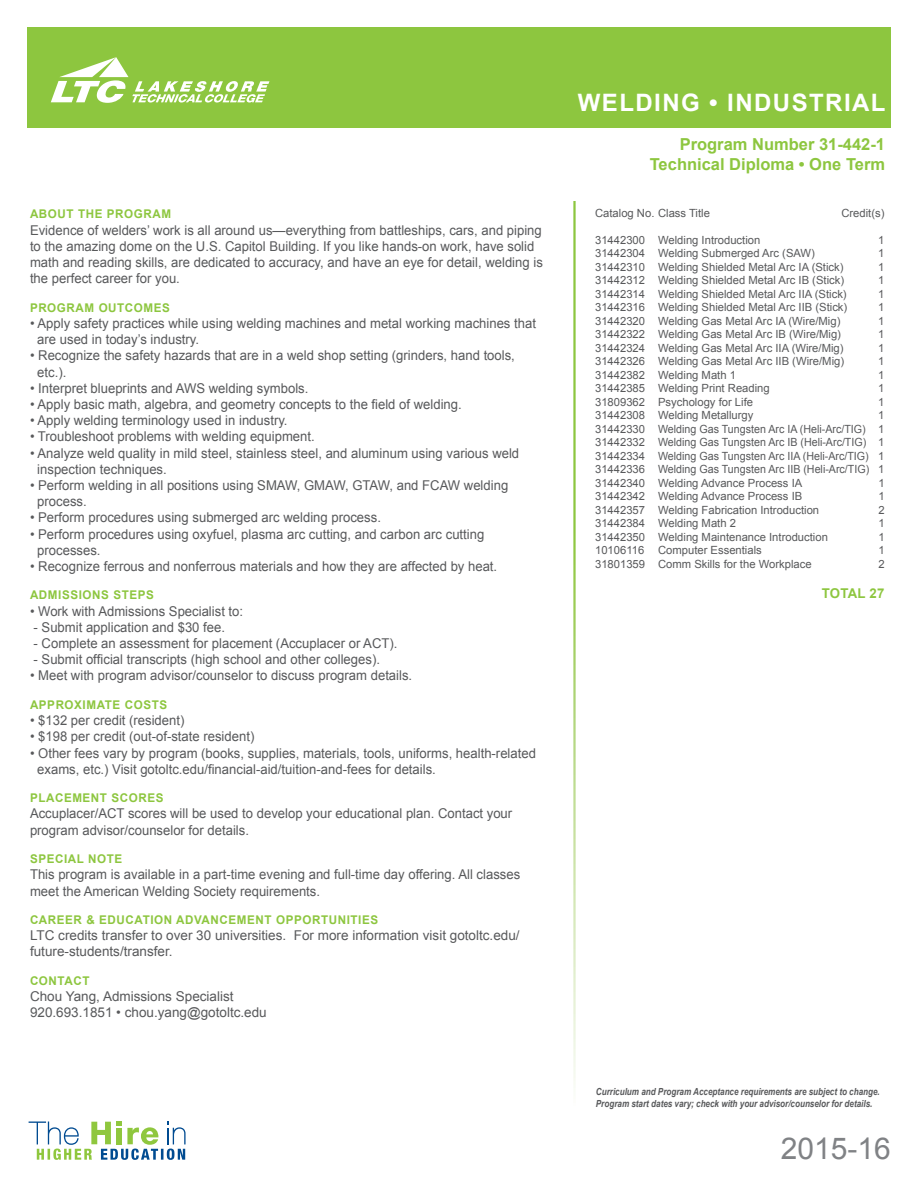
<style>
.page{position:relative;width:918px;height:1188px;background:#fff}
.page>*{position:absolute;margin:0;border:0;box-sizing:border-box;transform-origin:0 0}
.t1{font:30px "Arial";color:#808285}
.t2{font:700 24px "Arial";letter-spacing:.06em;color:#fff}
.t3{font:700 16.5px/19.8px "Arial";color:#8dc63f;text-align:right}
.t4{font:13.5px/16.2px "Arial";color:#58595b}
.t5{font:700 13.5px "Arial";letter-spacing:.02em;color:#8dc63f}
.t6{font:700 12px "Arial";letter-spacing:.05em;color:#8dc63f}
.t7{font:11.25px/13.5px "Arial";color:#58595b;text-align:justify}
.t8{font:italic 700 9.75px/11.7px "Arial";color:#58595b;scale:.83 1}
</style>
<div class="page">
<div style="left:27px;top:27px;width:864px;height:100px;background:#8dc63f"></div>
<svg style="left:51px;top:57px;width:218px;height:46px"></svg>
<svg style="left:29px;top:1122px;width:157px;height:38px"></svg>
<p class="t6" style="left:30px;top:206px;width:143px">ABOUT THE PROGRAM</p>
<p class="t4" style="left:30px;top:222px;width:514px">Evidence of welders’ work is all around us—everything from battleships, cars, and piping to the amazing dome on the U.S. Capitol Building. If you like hands-on work, have solid math and reading skills, are dedicated to accuracy, and have an eye for detail, welding is the perfect career for you.</p>
<p class="t6" style="left:30px;top:300px;width:142px">PROGRAM OUTCOMES</p>
<p class="t4" style="left:37px;top:315px;width:500px;text-indent:-7px">• Apply safety practices while using welding machines and metal working machines that are used in today’s industry.</p>
<p class="t4" style="left:37px;top:348px;width:479px;text-indent:-7px">• Recognize the safety hazards that are in a weld shop setting (grinders, hand tools, etc.).</p>
<p class="t4" style="left:30px;top:380px;width:280px">• Interpret blueprints and AWS welding symbols.</p>
<p class="t4" style="left:30px;top:396px;width:433px">• Apply basic math, algebra, and geometry concepts to the field of welding.</p>
<p class="t4" style="left:30px;top:412px;width:259px">• Apply welding terminology used in industry.</p>
<p class="t4" style="left:30px;top:429px;width:286px">• Troubleshoot problems with welding equipment.</p>
<p class="t4" style="left:37px;top:445px;width:483px;text-indent:-7px">• Analyze weld quality in mild steel, stainless steel, and aluminum using various weld inspection techniques.</p>
<p class="t4" style="left:37px;top:477px;width:473px;text-indent:-7px">• Perform welding in all positions using SMAW, GMAW, GTAW, and FCAW welding process.</p>
<p class="t4" style="left:30px;top:510px;width:352px">• Perform procedures using submerged arc welding process.</p>
<p class="t4" style="left:37px;top:526px;width:449px;text-indent:-7px">• Perform procedures using oxyfuel, plasma arc cutting, and carbon arc cutting processes.</p>
<p class="t4" style="left:30px;top:558px;width:469px">• Recognize ferrous and nonferrous materials and how they are affected by heat.</p>
<p class="t6" style="left:30px;top:587px;width:125px">ADMISSIONS STEPS</p>
<p class="t4" style="left:30px;top:603px;width:215px">• Work with Admissions Specialist to:</p>
<p class="t4" style="left:34px;top:619px;width:193px">- Submit application and $30 fee.</p>
<p class="t4" style="left:34px;top:635px;width:365px">- Complete an assessment for placement (Accuplacer or ACT).</p>
<p class="t4" style="left:34px;top:652px;width:348px">- Submit official transcripts (high school and other colleges).</p>
<p class="t4" style="left:30px;top:668px;width:384px">• Meet with program advisor/counselor to discuss program details.</p>
<p class="t6" style="left:30px;top:697px;width:139px">APPROXIMATE COSTS</p>
<p class="t4" style="left:30px;top:712px;width:156px">• $132 per credit (resident)</p>
<p class="t4" style="left:30px;top:729px;width:226px">• $198 per credit (out-of-state resident)</p>
<p class="t4" style="left:37px;top:745px;width:500px;text-indent:-7px">• Other fees vary by program (books, supplies, materials, tools, uniforms, health-related exams, etc.) Visit gotoltc.edu/financial-aid/tuition-and-fees for details.</p>
<p class="t6" style="left:30px;top:790px;width:135px">PLACEMENT SCORES</p>
<p class="t4" style="left:30px;top:806px;width:484px">Accuplacer/ACT scores will be used to develop your educational plan. Contact your program advisor/counselor for details.</p>
<p class="t6" style="left:30px;top:851px;width:94px">SPECIAL NOTE</p>
<p class="t4" style="left:30px;top:867px;width:492px">This program is available in a part-time evening and full-time day offering. All classes meet the American Welding Society requirements.</p>
<p class="t6" style="left:30px;top:912px;width:350px">CAREER &amp; EDUCATION ADVANCEMENT OPPORTUNITIES</p>
<p class="t4" style="left:30px;top:928px;width:491px">LTC credits transfer to over 30 universities. For more information visit gotoltc.edu/ future-students/transfer.</p>
<p class="t6" style="left:30px;top:973px;width:61px">CONTACT</p>
<p class="t4" style="left:30px;top:988px;width:238px">Chou Yang, Admissions Specialist<br>920.693.1851 • chou.yang@gotoltc.edu</p>
<h2 class="t2" style="left:578px;top:86px;width:309px">WELDING • INDUSTRIAL</h2>
<p class="t3" style="left:650px;top:135px;width:237px">Program Number 31-442-1<br>Technical Diploma • One Term</p>
<p class="t7" style="left:595px;top:206px;width:116px">Catalog No. Class Title</p>
<p class="t7" style="left:841px;top:206px;width:45px">Credit(s)</p>
<p class="t7" style="left:595px;top:233px;width:167px">31442300 Welding Introduction</p>
<p class="t7" style="left:878px;top:233px;width:8px">1</p>
<p class="t7" style="left:595px;top:247px;width:221px">31442304 Welding Submerged Arc (SAW)</p>
<p class="t7" style="left:878px;top:247px;width:8px">1</p>
<p class="t7" style="left:595px;top:260px;width:250px">31442310 Welding Shielded Metal Arc IA (Stick)</p>
<p class="t7" style="left:878px;top:260px;width:8px">1</p>
<p class="t7" style="left:595px;top:274px;width:251px">31442312 Welding Shielded Metal Arc IB (Stick)</p>
<p class="t7" style="left:878px;top:274px;width:8px">1</p>
<p class="t7" style="left:595px;top:287px;width:253px">31442314 Welding Shielded Metal Arc IIA (Stick)</p>
<p class="t7" style="left:878px;top:287px;width:8px">1</p>
<p class="t7" style="left:595px;top:301px;width:254px">31442316 Welding Shielded Metal Arc IIB (Stick)</p>
<p class="t7" style="left:878px;top:301px;width:8px">1</p>
<p class="t7" style="left:595px;top:314px;width:247px">31442320 Welding Gas Metal Arc IA (Wire/Mig)</p>
<p class="t7" style="left:878px;top:314px;width:8px">1</p>
<p class="t7" style="left:595px;top:328px;width:247px">31442322 Welding Gas Metal Arc IB (Wire/Mig)</p>
<p class="t7" style="left:878px;top:328px;width:8px">1</p>
<p class="t7" style="left:595px;top:341px;width:250px">31442324 Welding Gas Metal Arc IIA (Wire/Mig)</p>
<p class="t7" style="left:878px;top:341px;width:8px">1</p>
<p class="t7" style="left:595px;top:355px;width:251px">31442326 Welding Gas Metal Arc IIB (Wire/Mig)</p>
<p class="t7" style="left:878px;top:355px;width:8px">1</p>
<p class="t7" style="left:595px;top:368px;width:142px">31442382 Welding Math 1</p>
<p class="t7" style="left:878px;top:368px;width:8px">1</p>
<p class="t7" style="left:595px;top:382px;width:176px">31442385 Welding Print Reading</p>
<p class="t7" style="left:878px;top:382px;width:8px">1</p>
<p class="t7" style="left:595px;top:395px;width:160px">31809362 Psychology for Life</p>
<p class="t7" style="left:878px;top:395px;width:8px">1</p>
<p class="t7" style="left:595px;top:409px;width:160px">31442308 Welding Metallurgy</p>
<p class="t7" style="left:595px;top:409px;width:291px;text-indent:283px">1<br>31442330 Welding Gas Tungsten Arc IA (Heli-Arc/TIG) 1<br>31442332 Welding Gas Tungsten Arc IB (Heli-Arc/TIG) 1<br>31442334 Welding Gas Tungsten Arc IIA (Heli-Arc/TIG) 1<br>31442336 Welding Gas Tungsten Arc IIB (Heli-Arc/TIG) 1<br>31442340 Welding Advance Process IA</p>
<p class="t7" style="left:878px;top:476px;width:8px">1</p>
<p class="t7" style="left:595px;top:490px;width:209px">31442342 Welding Advance Process IB</p>
<p class="t7" style="left:878px;top:490px;width:8px">1</p>
<p class="t7" style="left:595px;top:503px;width:226px">31442357 Welding Fabrication Introduction</p>
<p class="t7" style="left:878px;top:503px;width:8px">2</p>
<p class="t7" style="left:595px;top:517px;width:142px">31442384 Welding Math 2</p>
<p class="t7" style="left:878px;top:517px;width:8px">1</p>
<p class="t7" style="left:595px;top:530px;width:234px">31442350 Welding Maintenance Introduction</p>
<p class="t7" style="left:878px;top:530px;width:8px">1</p>
<p class="t7" style="left:595px;top:544px;width:168px">10106116 Computer Essentials</p>
<p class="t7" style="left:878px;top:544px;width:8px">1</p>
<p class="t7" style="left:595px;top:557px;width:218px">31801359 Comm Skills for the Workplace</p>
<p class="t7" style="left:878px;top:557px;width:8px">2</p>
<p class="t5" style="left:822px;top:584px;width:64px">TOTAL 27</p>
<p class="t8" style="left:596px;top:1086px;width:344px">Curriculum and Program Acceptance requirements are subject to change.<br>Program start dates vary; check with your advisor/counselor for details.</p>
<h1 class="t1" style="left:781px;top:1129px;width:112px">2015-16</h1>
</div>
